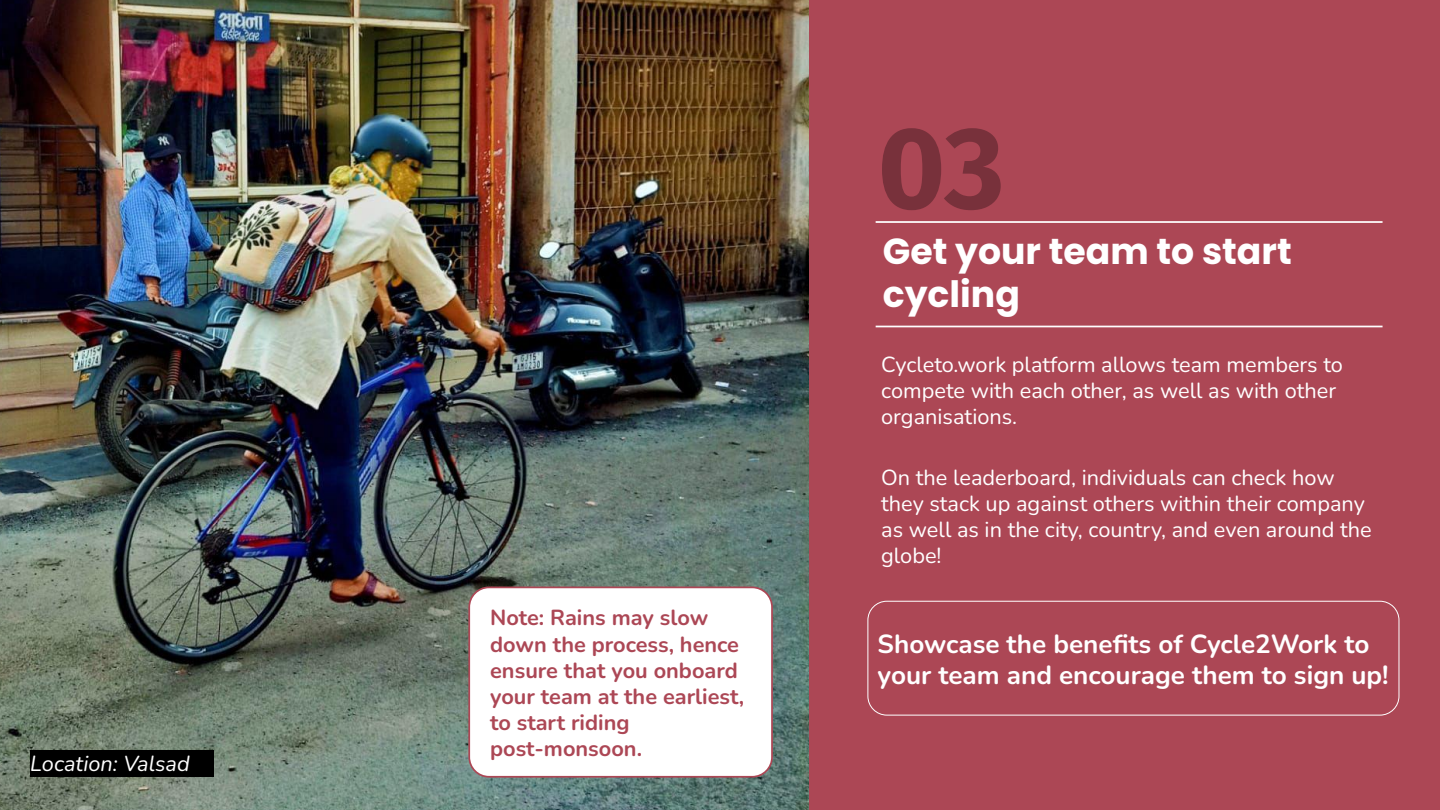
<style>
.page{position:relative;width:1440px;height:810px;background:#ac4755}
.page>*{position:absolute;margin:0;border:0;box-sizing:border-box;transform-origin:0 0}
.t1{font:700 116.02px "Fira Sans";color:#78313b}
.t2{font:700 36.22px/43.5px "Poppins";color:#fff}
.t3{font:700 26.1px/31.3px "Nunito";color:#fff}
.t4{font:21.75px/26.1px "Nunito";color:#fff}
.t5{font:700 21.75px/26.1px "Nunito";color:#ac4755}
.t6{font:italic 21.75px "Nunito";color:#fff}
</style>
<div class="page">
<svg style="left:867px;top:600px;width:533px;height:116px"></svg>
<hr style="left:876px;top:221px;width:507px;height:2px;background:#fff">
<hr style="left:876px;top:326px;width:507px;height:1px;background:#fff">
<img style="left:0;top:0;width:809px;height:810px">
<div style="left:30px;top:750px;width:184px;height:27px;background:#000"></div>
<div style="left:467px;top:586px;width:307px;height:193px;background:#fff"></div>
<p class="t6" style="left:30px;top:749px;width:161px">Location: Valsad</p>
<p class="t5" style="left:490px;top:604px;width:255px">Note: Rains may slow down the process, hence ensure that you onboard your team at the earliest, to start riding post-monsoon.</p>
<h1 class="t1" style="left:878px;top:70px;width:129px">03</h1>
<h2 class="t2" style="left:883px;top:229px;width:411px">Get your team to start cycling</h2>
<p class="t4" style="left:881px;top:350px;width:463px">Cycleto.work platform allows team members to compete with each other, as well as with other organisations.</p>
<p class="t4" style="left:881px;top:463px;width:492px">On the leaderboard, individuals can check how they stack up against others within their company as well as in the city, country, and even around the globe!</p>
<p class="t3" style="left:878px;top:627px;width:513px">Showcase the benefits of Cycle2Work to your team and encourage them to sign up!</p>
</div>
